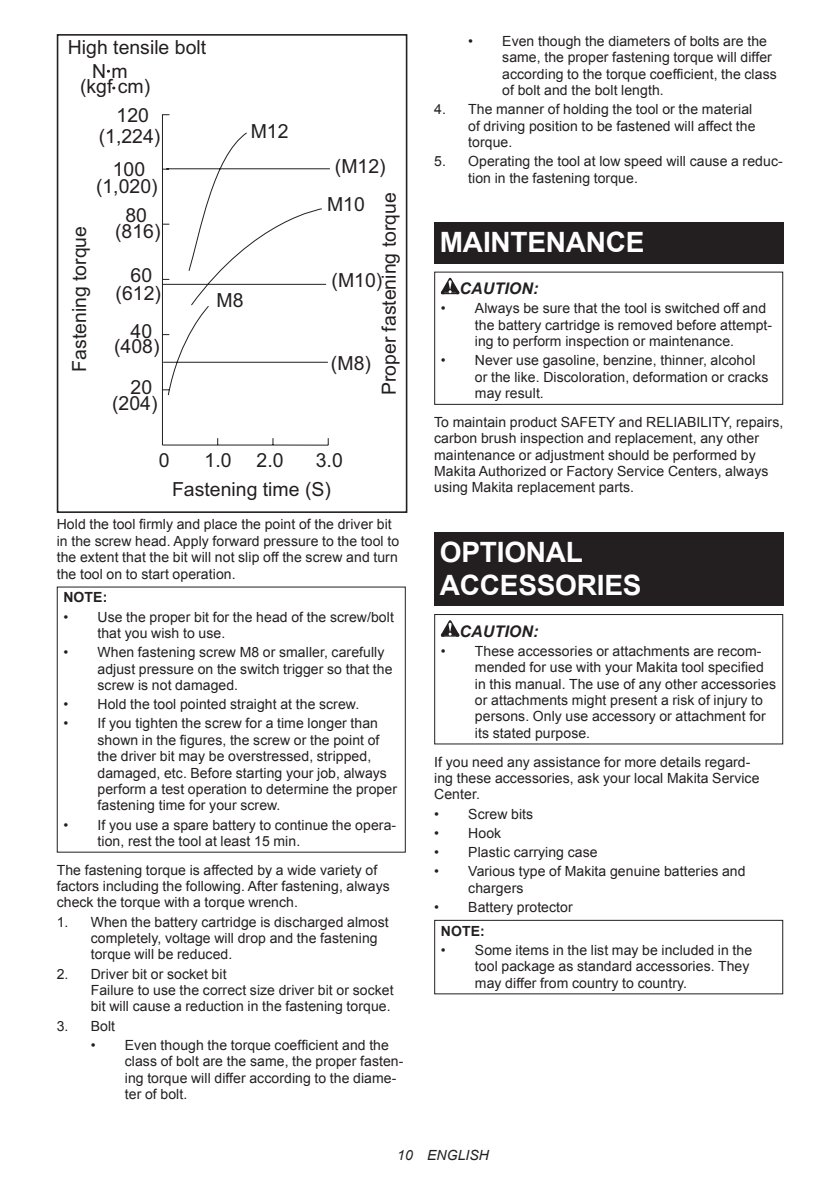
<style>
.page{position:relative;width:840px;height:1191px;background:#fff}
.page>*{position:absolute;margin:0;border:0;box-sizing:border-box;transform-origin:0 0}
.t1{font:700 28px/32.8px "Arial";letter-spacing:-.01em;color:#fff}
.t2{font:19.4px/21px "Arial";color:#231f20;text-align:center}
.t3{font:italic 700 16px "Arial";letter-spacing:.005em;color:#231f20}
.t4{font:14px/16.4px "Arial";letter-spacing:.005em;color:#231f20}
.t5{font:700 14px "Arial";letter-spacing:.005em;color:#231f20}
.t6{font:italic 14px "Arial";letter-spacing:.005em;color:#231f20}
</style>
<div class="page">
<svg style="left:162px;top:114px;width:168px;height:332px"></svg>
<div style="left:57px;top:34px;width:350px;height:479px;border:2px solid #231f20"></div>
<div style="left:434px;top:222px;width:348px;height:41px;background:#231f20"></div>
<svg style="left:440px;top:278px;width:19px;height:16px"></svg>
<div style="left:434px;top:272px;width:348px;height:133px;border:1px solid #231f20"></div>
<div style="left:434px;top:532px;width:348px;height:74px;background:#231f20"></div>
<svg style="left:440px;top:620px;width:19px;height:16px"></svg>
<div style="left:434px;top:614px;width:348px;height:130px;border:1px solid #231f20"></div>
<div style="left:434px;top:920px;width:348px;height:74px;border:1px solid #231f20"></div>
<h2 class="t2" style="left:68px;top:37px;width:140px">High tensile bolt</h2>
<h2 class="t2" style="left:92px;top:60px;width:37px">N m</h2>
<h2 class="t2" style="left:80px;top:76px;width:72px">(kgf cm)</h2>
<h2 class="t2" style="left:99px;top:105px;width:63px">120 (1,224)</h2>
<h2 class="t2" style="left:96px;top:161px;width:63px;line-height:16.8px">100 (1,020)</h2>
<h2 class="t2" style="left:115px;top:208px;width:47px;line-height:15.6px">80 (816)</h2>
<h2 class="t2" style="left:116px;top:266px;width:47px;line-height:18.6px">60 (612)</h2>
<h2 class="t2" style="left:114px;top:324px;width:47px;line-height:14.6px">40 (408)</h2>
<h2 class="t2" style="left:112px;top:379px;width:47px;line-height:16.2px;text-align:right">20 (204)</h2>
<h2 class="t2" style="left:159px;top:450px;width:12px">0</h2>
<h2 class="t2" style="left:204px;top:450px;width:28px">1.0</h2>
<h2 class="t2" style="left:256px;top:450px;width:28px">2.0</h2>
<h2 class="t2" style="left:315px;top:450px;width:28px">3.0</h2>
<h2 class="t2" style="left:250px;top:121px;width:39px">M12</h2>
<h2 class="t2" style="left:335px;top:156px;width:52px">(M12)</h2>
<h2 class="t2" style="left:378px;top:395px;width:204px;rotate:-90deg">Proper fastening torque</h2>
<h2 class="t2" style="left:327px;top:194px;width:39px">M10</h2>
<h2 class="t2" style="left:69px;top:372px;width:147px;rotate:-90deg">Fastening torque</h2>
<h2 class="t2" style="left:331px;top:270px;width:52px">(M10)</h2>
<h2 class="t2" style="left:216px;top:289px;width:28px">M8</h2>
<h2 class="t2" style="left:331px;top:352px;width:41px">(M8)</h2>
<h2 class="t2" style="left:172px;top:479px;width:160px">Fastening time (S)</h2>
<p class="t4" style="left:57px;top:516px;width:344px">Hold the tool firmly and place the point of the driver bit in the screw head. Apply forward pressure to the tool to the extent that the bit will not slip off the screw and turn the tool on to start operation.</p>
<p class="t5" style="left:63px;top:588px;width:45px">NOTE:</p>
<p class="t4" style="left:97px;top:608px;width:298px;text-indent:-34px">• Use the proper bit for the head of the screw/bolt that you wish to use.</p>
<p class="t4" style="left:97px;top:644px;width:296px;text-indent:-34px">• When fastening screw M8 or smaller, carefully adjust pressure on the switch trigger so that the screw is not damaged.</p>
<p class="t4" style="left:63px;top:696px;width:297px">• Hold the tool pointed straight at the screw.</p>
<p class="t4" style="left:97px;top:715px;width:301px;text-indent:-34px">• If you tighten the screw for a time longer than shown in the figures, the screw or the point of the driver bit may be overstressed, stripped, damaged, etc. Before starting your job, always perform a test operation to determine the proper fastening time for your screw.</p>
<p class="t4" style="left:97px;top:816px;width:300px;text-indent:-34px">• If you use a spare battery to continue the opera&shy;tion, rest the tool at least 15 min.</p>
<p class="t4" style="left:57px;top:861px;width:334px">The fastening torque is affected by a wide variety of factors including the following. After fastening, always check the torque with a torque wrench.</p>
<p class="t4" style="left:91px;top:913px;width:299px;text-indent:-34px">1. When the battery cartridge is discharged almost completely, voltage will drop and the fastening torque will be reduced.</p>
<p class="t4" style="left:91px;top:965px;width:304px;text-indent:-34px">2. Driver bit or socket bit<br>Failure to use the correct size driver bit or socket bit will cause a reduction in the fastening torque.</p>
<p class="t4" style="left:57px;top:1017px;width:60px">3. Bolt</p>
<p class="t4" style="left:125px;top:1037px;width:280px;text-indent:-34px">• Even though the torque coefficient and the class of bolt are the same, the proper fasten&shy;ing torque will differ according to the diame&shy;ter of bolt.</p>
<p class="t4" style="left:502px;top:33px;width:276px;text-indent:-34px">• Even though the diameters of bolts are the same, the proper fastening torque will differ according to the torque coefficient, the class of bolt and the bolt length.</p>
<p class="t4" style="left:468px;top:101px;width:289px;text-indent:-34px">4. The manner of holding the tool or the material of driving position to be fastened will affect the torque.</p>
<p class="t4" style="left:468px;top:153px;width:316px;text-indent:-34px">5. Operating the tool at low speed will cause a reduc&shy;tion in the fastening torque.</p>
<h1 class="t1" style="left:439px;top:227px;width:206px">MAINTENANCE</h1>
<p class="t3" style="left:459px;top:278px;width:80px">CAUTION:</p>
<p class="t4" style="left:474px;top:300px;width:299px;text-indent:-34px">• Always be sure that the tool is switched off and the battery cartridge is removed before attempt&shy;ing to perform inspection or maintenance.</p>
<p class="t4" style="left:474px;top:352px;width:295px;text-indent:-34px">• Never use gasoline, benzine, thinner, alcohol or the like. Discoloration, deformation or cracks may result.</p>
<p class="t4" style="left:434px;top:414px;width:350px">To maintain product SAFETY and RELIABILITY, repairs, carbon brush inspection and replacement, any other maintenance or adjustment should be performed by Makita Authorized or Factory Service Centers, always using Makita replacement parts.</p>
<h1 class="t1" style="left:439px;top:536px;width:203px">OPTIONAL<br>ACCESSORIES</h1>
<p class="t3" style="left:459px;top:620px;width:80px">CAUTION:</p>
<p class="t4" style="left:474px;top:643px;width:302px;text-indent:-34px">• These accessories or attachments are recom&shy;mended for use with your Makita tool specified in this manual. The use of any other accessories or attachments might present a risk of injury to persons. Only use accessory or attachment for its stated purpose.</p>
<p class="t4" style="left:434px;top:753px;width:326px">If you need any assistance for more details regard&shy;ing these accessories, ask your local Makita Service<br>Center.</p>
<p class="t4" style="left:434px;top:805px;width:100px">• Screw bits</p>
<p class="t4" style="left:434px;top:824px;width:68px">• Hook</p>
<p class="t4" style="left:434px;top:844px;width:165px">• Plastic carrying case</p>
<p class="t4" style="left:468px;top:863px;width:279px;text-indent:-34px">• Various type of Makita genuine batteries and chargers</p>
<p class="t4" style="left:434px;top:898px;width:140px">• Battery protector</p>
<p class="t5" style="left:440px;top:921px;width:45px">NOTE:</p>
<p class="t4" style="left:474px;top:942px;width:278px;text-indent:-34px">• Some items in the list may be included in the tool package as standard accessories. They may differ from country to country.</p>
<p class="t6" style="left:397px;top:1146px;width:93px">10 ENGLISH</p>
</div>
